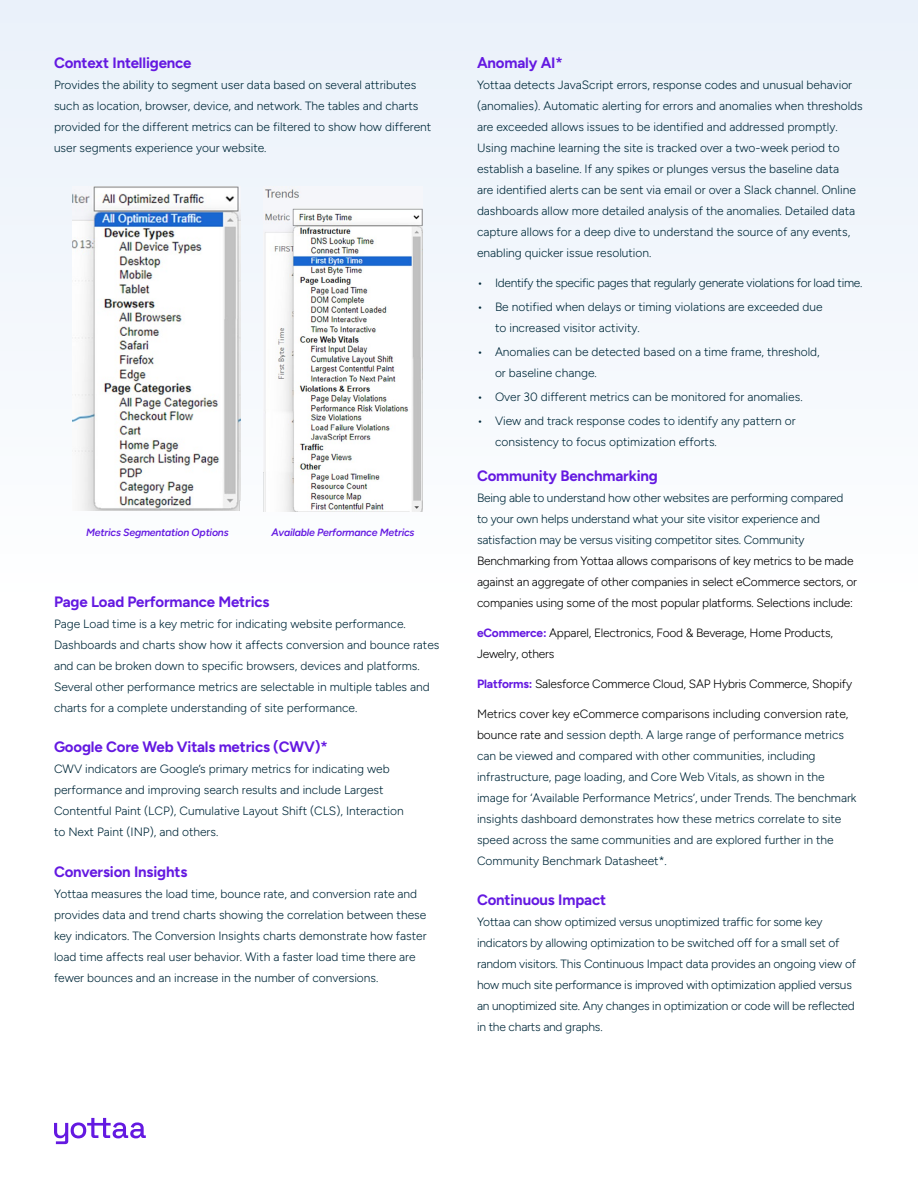
<style>
.page{position:relative;width:918px;height:1188px;background:#fff}
.page>*{position:absolute;margin:0;border:0;box-sizing:border-box;transform-origin:0 0}
.t1{font:300 15px "Figtree";letter-spacing:-.01em;color:#6419e1}
.t2{font:300 12px/21px "Figtree";color:#00293a}
.t3{font:300 12px/21px "Figtree";letter-spacing:-.015em;color:#000}
.t4{font:300 12px "Figtree";letter-spacing:-.025em;color:#00293a}
.t5{font:italic 300 10.5px "Figtree";letter-spacing:-.02em;color:#6419e1}
.s1{color:#6419e1}
.s2{color:#000}
</style>
<div class="page">
<div style="left:0;top:0;width:918px;height:594px;background:#f2f6fc"></div>
<svg style="left:54px;top:1118px;width:92px;height:26px"></svg>
<img style="left:263px;top:186px;width:160px;height:325px">
<img style="left:73px;top:186px;width:167px;height:325px">
<p class="t1" style="left:54px;top:55px;width:139px">Context Intelligence</p>
<p class="t2" style="left:54px;top:75px;width:379px">Provides the ability to segment user data based on several attributes such as location, browser, device, and network. The tables and charts provided for the different metrics can be filtered to show how different user segments experience your website.</p>
<p class="t5" style="left:86px;top:526px;width:144px">Metrics Segmentation Options</p>
<p class="t5" style="left:271px;top:526px;width:145px">Available Performance Metrics</p>
<p class="t1" style="left:54px;top:593px;width:217px">Page Load Performance Metrics</p>
<p class="t2" style="left:54px;top:613px;width:387px">Page Load time is a key metric for indicating website performance.<br>Dashboards and charts show how it affects conversion and bounce rates and can be broken down to specific browsers, devices and platforms.<br>Several other performance metrics are selectable in multiple tables and charts for a complete understanding of site performance.</p>
<p class="t1" style="left:54px;top:739px;width:275px">Google Core Web Vitals metrics (CWV)*</p>
<p class="t2" style="left:54px;top:759px;width:351px">CWV indicators are Google’s primary metrics for indicating web performance and improving search results and include Largest Contentful Paint (LCP), Cumulative Layout Shift (CLS), Interaction to Next Paint (INP), and others.</p>
<p class="t1" style="left:54px;top:863px;width:135px">Conversion Insights</p>
<p class="t2" style="left:54px;top:883px;width:374px">Yottaa measures the load time, bounce rate, and conversion rate and provides data and trend charts showing the correlation between these key indicators. The Conversion Insights charts demonstrate how faster load time affects real user behavior. With a faster load time there are fewer bounces and an increase in the number of conversions.</p>
<p class="t1" style="left:477px;top:55px;width:87px">Anomaly AI*</p>
<p class="t2" style="left:477px;top:75px;width:387px">Yottaa detects JavaScript errors, response codes and unusual behavior (anomalies). Automatic alerting for errors and anomalies when thresholds are exceeded allows issues to be identified and addressed promptly.<br>Using machine learning the site is tracked over a two-week period to establish a baseline. If any spikes or plunges versus the baseline data<br>are identified alerts can be sent via email or over a Slack channel. Online dashboards allow more detailed analysis of the anomalies. Detailed data capture allows for a deep dive to understand the source of any events, enabling quicker issue resolution.</p>
<p class="t4" style="left:477px;top:276px;width:387px">• Identify the specific pages that regularly generate violations for load time.</p>
<p class="t2" style="left:495px;top:297px;width:329px;text-indent:-18px">• Be notified when delays or timing violations are exceeded due to increased visitor activity.</p>
<p class="t2" style="left:495px;top:342px;width:326px;text-indent:-18px">• Anomalies can be detected based on a time frame, threshold, or baseline change.</p>
<p class="t2" style="left:477px;top:387px;width:327px">• Over 30 different metrics can be monitored for anomalies.</p>
<p class="t2" style="left:495px;top:411px;width:302px;text-indent:-18px">• View and track response codes to identify any pattern or consistency to focus optimization efforts.</p>
<p class="t1" style="left:477px;top:467px;width:182px">Community Benchmarking</p>
<p class="t2" style="left:477px;top:487px;width:368px">Being able to understand how other websites are performing compared to your own helps understand what your site visitor experience and satisfaction may be versus visiting competitor sites. Community</p>
<p class="t3" style="left:477px;top:550px;width:382px">Benchmarking from Yottaa allows comparisons of key metrics to be made against an aggregate of other companies in select eCommerce sectors, or companies using some of the most popular platforms. Selections include:</p>
<p class="t3" style="left:477px;top:622px;width:358px"><span class="s1">eCommerce:</span> Apparel, Electronics, Food &amp; Beverage, Home Products,<br>Jewelry, others</p>
<p class="t3" style="left:477px;top:673px;width:377px"><span class="s1">Platforms:</span> Salesforce Commerce Cloud, SAP Hybris Commerce, Shopify</p>
<p class="t2" style="left:477px;top:703px;width:381px"><span class="s2">Metrics cover key eCommerce comparisons including conversion rate, bounce rate an</span>d session depth. A large range of performance metrics can be viewed and compared with other communities, including infrastructure, page loading, and Core Web Vitals, as shown in the image for ‘Available Performance Metrics’, under Trends. The benchmark insights dashboard demonstrates how these metrics correlate to site speed across the same communities and are explored further in the Community Benchmark Datasheet*.</p>
<p class="t1" style="left:477px;top:892px;width:131px">Continuous Impact</p>
<p class="t2" style="left:477px;top:912px;width:381px">Yottaa can show optimized versus unoptimized traffic for some key indicators by allowing optimization to be switched off for a small set of random visitors. This Continuous Impact data provides an ongoing view of how much site performance is improved with optimization applied versus an unoptimized site. Any changes in optimization or code will be reflected in the charts and graphs.</p>
</div>
